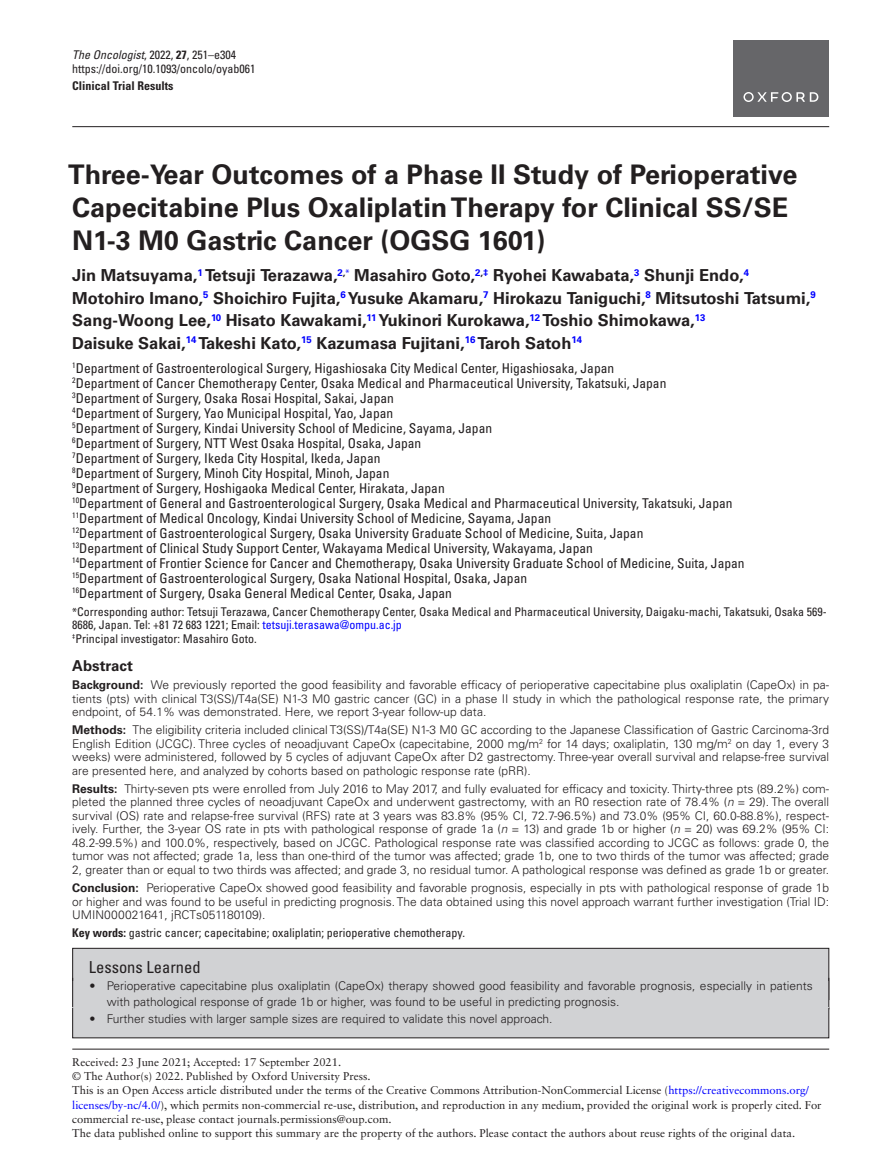
<style>
.page{position:relative;width:893px;height:1174px;background:#fff}
.page>*{position:absolute;margin:0;border:0;box-sizing:border-box;transform-origin:0 0}
.t1{font:700 27px/33px "Univers LT Std";color:#231f20}
.t2{font:700 16.5px/22.5px "Univers LT Std";color:#231f20}
.t3{font:condensed 16.5px "Univers LT Std";color:#231f20}
.t4{font:700 15px "Univers LT Std";color:#231f20}
.t5{font:condensed 13.5px/15px "Univers LT Std";color:#231f20}
.t6{font:300 12px/13.5px "Univers LT Std";color:#231f20;text-align:justify}
.t7{font:condensed 12px/13.5px "Univers LT Std";color:#231f20}
.t8{font:700 condensed 12px "Univers LT Std";color:#231f20}
.t9{font:11.25px/14.2px "Sabon LT Std";color:#231f20}
.s1{font-style:italic}
.s2{font-weight:700}
.s3{font-family:"Myriad Pro";font-stretch:normal}
.s4{color:#00f}
</style>
<div class="page">
<hr style="left:72px;top:126px;width:757px;height:1px;background:#231f20">
<div style="left:733px;top:40px;width:96px;height:76px;background:#666669"></div>
<svg style="left:743px;top:92px;width:75px;height:10px"></svg>
<hr style="left:72px;top:1048px;width:757px;height:1px;background:#231f20">
<div style="left:72px;top:948px;width:757px;height:49px;background:#d1d2d4"></div>
<div style="left:72px;top:948px;width:757px;height:52px;border:1px solid #231f20"></div>
<div style="left:72px;top:980px;width:757px;height:29px;background:#d1d2d4"></div>
<hr style="left:72px;top:977px;width:1px;height:32px;background:#231f20">
<hr style="left:828px;top:977px;width:1px;height:32px;background:#231f20">
<div style="left:72px;top:1007px;width:757px;height:30px;background:#d1d2d4"></div>
<p class="t7" style="left:72px;top:47px;width:185px;line-height:14.2px"><span class="s1">The Oncologist</span>, 2022, <span class="s2">27</span>, 251–e304 https://doi.org/10.1093/oncolo/oyab061</p>
<p class="t8" style="left:72px;top:79px;width:103px">Clinical Trial Results</p>
<h1 class="t1" style="left:68px;top:158px;width:731px">Three-Year Outcomes of a Phase II Study of Perioperative<br>Capecitabine Plus Oxaliplatin Therapy for Clinical SS/SE<br>N1-3 M0 Gastric Cancer (OGSG 1601)</h1>
<p class="t2" style="left:72px;top:264px;width:745px">Jin Matsuyama,<sup>1</sup> Tetsuji Terazawa,<sup>2</sup><sup>,</sup><sup>*</sup> Masahiro Goto,<sup>2</sup><sup>,</sup><sup>‡</sup> Ryohei Kawabata,<sup>3</sup> Shunji Endo,<sup>4<br></sup>Motohiro Imano,<sup>5</sup> Shoichiro Fujita,<sup>6</sup> Yusuke Akamaru,<sup>7</sup> Hirokazu Taniguchi,<sup>8</sup> Mitsutoshi Tatsumi,<sup>9<br></sup>Sang-Woong Lee,<sup>10</sup> Hisato Kawakami,<sup>11</sup> Yukinori Kurokawa,<sup>12</sup> Toshio Shimokawa,<sup>13<br></sup>Daisuke Sakai,<sup>14</sup> Takeshi Kato,<sup>15</sup> Kazumasa Fujitani,<sup>16</sup> Taroh Satoh<sup>14</sup></p>
<p class="t5" style="left:72px;top:360px;width:674px"><sup>1</sup>Department of Gastroenterological Surgery, Higashiosaka City Medical Center, Higashiosaka, Japan<br><sup>2</sup>Department of Cancer Chemotherapy Center, Osaka Medical and Pharmaceutical University, Takatsuki, Japan<br><sup>3</sup>Department of Surgery, Osaka Rosai Hospital, Sakai, Japan<br><sup>4</sup>Department of Surgery, Yao Municipal Hospital, Yao, Japan<br><sup>5</sup>Department of Surgery, Kindai University School of Medicine, Sayama, Japan<br><sup>6</sup>Department of Surgery, NTT West Osaka Hospital, Osaka, Japan<br><sup>7</sup>Department of Surgery, Ikeda City Hospital, Ikeda, Japan<br><sup>8</sup>Department of Surgery, Minoh City Hospital, Minoh, Japan<br><sup>9</sup>Department of Surgery, Hoshigaoka Medical Center, Hirakata, Japan<br><sup>10</sup>Department of General and Gastroenterological Surgery, Osaka Medical and Pharmaceutical University, Takatsuki, Japan <sup>11</sup>Department of Medical Oncology, Kindai University School of Medicine, Sayama, Japan<br><sup>12</sup>Department of Gastroenterological Surgery, Osaka University Graduate School of Medicine, Suita, Japan<br><sup>13</sup>Department of Clinical Study Support Center, Wakayama Medical University, Wakayama, Japan<br><sup>14</sup>Department of Frontier Science for Cancer and Chemotherapy, Osaka University Graduate School of Medicine, Suita, Japan <sup>15</sup>Department of Gastroenterological Surgery, Osaka National Hospital, Osaka, Japan<br><sup>16</sup>Department of Surgery, Osaka General Medical Center, Osaka, Japan</p>
<p class="t7" style="left:72px;top:604px;width:756px"><span class="s3">*</span>Corresponding author: Tetsuji Terazawa, Cancer Chemotherapy Center, Osaka Medical and Pharmaceutical University, Daigaku-machi, Takatsuki, Osaka 569-<br>8686, Japan. Tel: +81 72 683 1221; Email: <span class="s4">tetsuji.terasawa@ompu.ac.jp<br></span><sup>‡</sup>Principal investigator: Masahiro Goto.</p>
<p class="t4" style="left:72px;top:657px;width:62px">Abstract</p>
<p class="t6" style="left:72px;top:678px;width:758px"><span class="s2">Background:</span> We previously reported the good feasibility and favorable efficacy of perioperative capecitabine plus oxaliplatin (CapeOx) in pa&shy;tients (pts) with clinical T3(SS)/T4a(SE) N1-3 M0 gastric cancer (GC) in a phase II study in which the pathological response rate, the primary endpoint, of 54.1% was demonstrated. Here, we report 3-year follow-up data.</p>
<p class="t6" style="left:72px;top:723px;width:758px"><span class="s2">Methods:</span> The eligibility criteria included clinical T3(SS)/T4a(SE) N1-3 M0 GC according to the Japanese Classification of Gastric Carcinoma-3rd English Edition (JCGC). Three cycles of neoadjuvant CapeOx (capecitabine, 2000 mg/m<sup>2</sup> for 14 days; oxaliplatin, 130 mg/m<sup>2</sup> on day 1, every 3 weeks) were administered, followed by 5 cycles of adjuvant CapeOx after D2 gastrectomy. Three-year overall survival and relapse-free survival are presented here, and analyzed by cohorts based on pathologic response rate (pRR).</p>
<p class="t6" style="left:72px;top:782px;width:758px"><span class="s2">Results:</span> Thirty-seven pts were enrolled from July 2016 to May 2017, and fully evaluated for efficacy and toxicity. Thirty-three pts (89.2%) com&shy;pleted the planned three cycles of neoadjuvant CapeOx and underwent gastrectomy, with an R0 resection rate of 78.4% (<span class="s1">n</span> = 29). The overall survival (OS) rate and relapse-free survival (RFS) rate at 3 years was 83.8% (95% CI, 72.7-96.5%) and 73.0% (95% CI, 60.0-88.8%), respect&shy;ively. Further, the 3-year OS rate in pts with pathological response of grade 1a (<span class="s1">n</span> = 13) and grade 1b or higher (<span class="s1">n</span> = 20) was 69.2% (95% CI:<br>48.2-99.5%) and 100.0%, respectively, based on JCGC. Pathological response rate was classified according to JCGC as follows: grade 0, the tumor was not affected; grade 1a, less than one-third of the tumor was affected; grade 1b, one to two thirds of the tumor was affected; grade 2, greater than or equal to two thirds was affected; and grade 3, no residual tumor. A pathological response was defined as grade 1b or greater.</p>
<p class="t6" style="left:72px;top:881px;width:758px"><span class="s2">Conclusion:</span> Perioperative CapeOx showed good feasibility and favorable prognosis, especially in pts with pathological response of grade 1b or higher and was found to be useful in predicting prognosis. The data obtained using this novel approach warrant further investigation (Trial ID:<br>UMIN000021641, jRCTs051180109).</p>
<p class="t7" style="left:72px;top:925px;width:394px"><span class="s2">Key words:</span> gastric cancer; capecitabine; oxaliplatin; perioperative chemotherapy.</p>
<h2 class="t3" style="left:89px;top:956px;width:113px">Lessons Learned</h2>
<p class="t6" style="left:107px;top:977px;width:707px;line-height:16.5px;text-indent:-17px">• Perioperative capecitabine plus oxaliplatin (CapeOx) therapy showed good feasibility and favorable prognosis, especially in patients with pathological response of grade 1b or higher, was found to be useful in predicting prognosis.</p>
<p class="t6" style="left:90px;top:1011px;width:464px">• Further studies with larger sample sizes are required to validate this novel approach.</p>
<p class="t9" style="left:72px;top:1054px;width:751px">Received: 23 June 2021; Accepted: 17 September 2021.<br>© The Author(s) 2022. Published by Oxford University Press.<br>This is an Open Access article distributed under the terms of the Creative Commons Attribution-NonCommercial License (<span class="s4">https://creativecommons.org/ licenses/by-nc/4.0/</span>), which permits non-commercial re-use, distribution, and reproduction in any medium, provided the original work is properly cited. For commercial re-use, please contact journals.permissions@oup.com.<br>The data published online to support this summary are the property of the authors. Please contact the authors about reuse rights of the original data.</p>
</div>
